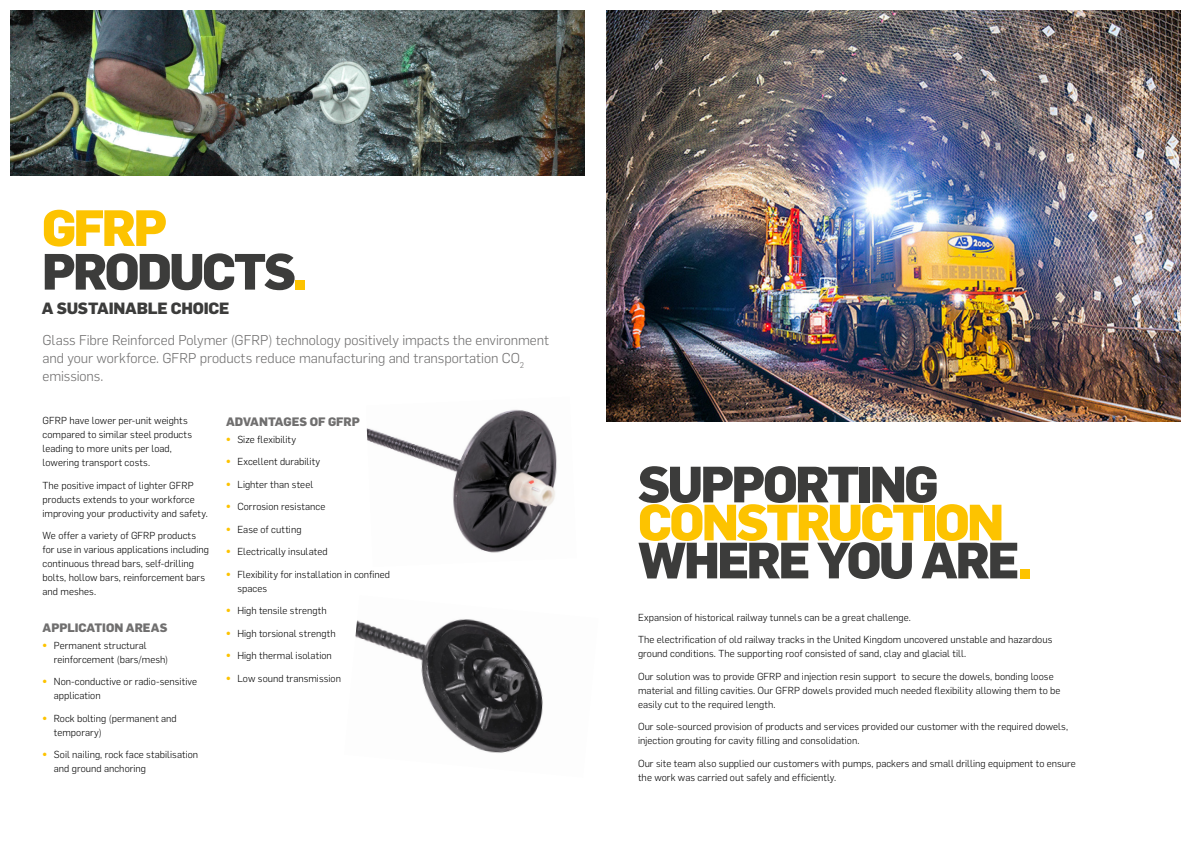
<style>
.page{position:relative;width:1191px;height:842px;background:#fff}
.page>*{position:absolute;margin:0;border:0;box-sizing:border-box;transform-origin:0 0}
.t1{font:800 50px/38px "Flama";letter-spacing:-.055em;color:#fdc300}
.t2{font:800 50px/43.7px "Flama";letter-spacing:-.055em;color:#3c3c3b}
.t3{font:800 16px "Flama";letter-spacing:-.015em;color:#3c3c3b}
.t4{font:300 14px/18px "Flama";letter-spacing:-.005em;color:#706f6f}
.t5{font:800 12px "Flama";color:#706f6f}
.t6{font:300 10px/14px "Flama";letter-spacing:.005em;color:#000}
.s1{color:#fdc300}
.s2{font-weight:800;color:#fdc300}
.s3{color:#3c3c3b}
</style>
<div class="page">
<img style="left:355px;top:619px;width:188px;height:134px">
<img style="left:366px;top:409px;width:191px;height:144px">
<img style="left:11px;top:11px;width:574px;height:164px">
<img style="left:606px;top:11px;width:574px;height:410px">
<h1 class="t2" style="left:42px;top:203px;width:267px"><span class="s1">GFRP<br></span>PRODUCTS<span class="s1">.</span></h1>
<h2 class="t3" style="left:42px;top:297px;width:189px">A SUSTAINABLE CHOICE</h2>
<h3 class="t4" style="left:43px;top:330px;width:508px">Glass Fibre Reinforced Polymer (GFRP) technology positively impacts the environment and your workforce. GFRP products reduce manufacturing and transportation CO<sub>2 </sub>emissions.</h3>
<p class="t6" style="left:43px;top:413px;width:151px">GFRP have lower per-unit weights compared to similar steel products leading to more units per load, lowering transport costs.</p>
<p class="t6" style="left:43px;top:478px;width:167px">The positive impact of lighter GFRP products extends to your workforce improving your productivity and safety.</p>
<p class="t6" style="left:43px;top:528px;width:168px">We offer a variety of GFRP products for use in various applications including continuous thread bars, self-drilling bolts, hollow bars, reinforcement bars and meshes.</p>
<p class="t5" style="left:43px;top:619px;width:126px">APPLICATION AREAS</p>
<p class="t6" style="left:54px;top:637px;width:116px;text-indent:-11px"><span class="s2">•</span> Permanent structural reinforcement (bars/mesh)</p>
<p class="t6" style="left:54px;top:674px;width:145px;text-indent:-11px"><span class="s2">•</span> Non-conductive or radio-sensitive application</p>
<p class="t6" style="left:54px;top:710px;width:124px;text-indent:-11px"><span class="s2">•</span> Rock bolting (permanent and temporary)</p>
<p class="t6" style="left:54px;top:747px;width:146px;text-indent:-11px"><span class="s2">•</span> Soil nailing, rock face stabilisation and ground anchoring</p>
<p class="t5" style="left:226px;top:413px;width:136px">ADVANTAGES OF GFRP</p>
<p class="t6" style="left:226px;top:432px;width:72px"><span class="s2">•</span> Size flexibility</p>
<p class="t6" style="left:226px;top:454px;width:96px"><span class="s2">•</span> Excellent durability</p>
<p class="t6" style="left:226px;top:477px;width:89px"><span class="s2">•</span> Lighter than steel</p>
<p class="t6" style="left:226px;top:499px;width:101px"><span class="s2">•</span> Corrosion resistance</p>
<p class="t6" style="left:226px;top:522px;width:77px"><span class="s2">•</span> Ease of cutting</p>
<p class="t6" style="left:226px;top:544px;width:103px"><span class="s2">•</span> Electrically insulated</p>
<p class="t6" style="left:237px;top:567px;width:154px;text-indent:-11px"><span class="s2">•</span> Flexibility for installation in confined spaces</p>
<p class="t6" style="left:226px;top:603px;width:102px"><span class="s2">•</span> High tensile strength</p>
<p class="t6" style="left:226px;top:626px;width:111px"><span class="s2">•</span> High torsional strength</p>
<p class="t6" style="left:226px;top:648px;width:107px"><span class="s2">•</span> High thermal isolation</p>
<p class="t6" style="left:226px;top:671px;width:116px"><span class="s2">•</span> Low sound transmission</p>
<h1 class="t2" style="left:638px;top:459px;width:301px">SUPPORTING</h1>
<h1 class="t1" style="left:638px;top:500px;width:395px">CONSTRUCTION<br><span class="s3">WHERE YOU ARE</span>.</h1>
<p class="t6" style="left:638px;top:610px;width:274px">Expansion of historical railway tunnels can be a great challenge.</p>
<p class="t6" style="left:638px;top:632px;width:416px">The electrification of old railway tracks in the United Kingdom uncovered unstable and hazardous ground conditions. The supporting roof consisted of sand, clay and glacial till.</p>
<p class="t6" style="left:638px;top:669px;width:424px">Our solution was to provide GFRP and injection resin support to secure the dowels, bonding loose material and filling cavities. Our GFRP dowels provided much needed flexibility allowing them to be easily cut to the required length.</p>
<p class="t6" style="left:638px;top:719px;width:431px">Our sole-sourced provision of products and services provided our customer with the required dowels, injection grouting for cavity filling and consolidation.</p>
<p class="t6" style="left:638px;top:756px;width:439px">Our site team also supplied our customers with pumps, packers and small drilling equipment to ensure the work was carried out safely and efficiently.</p>
</div>
